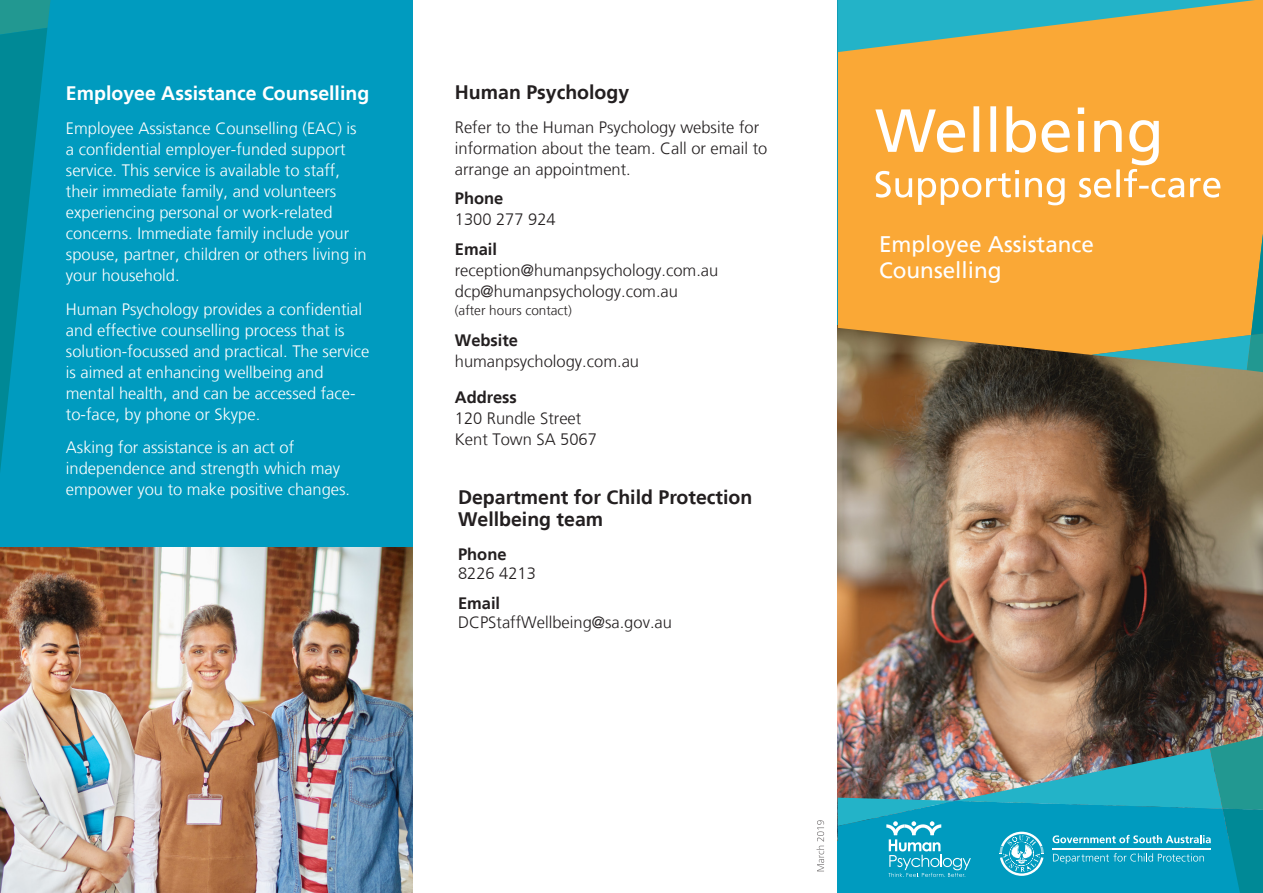
<style>
.page{position:relative;width:1263px;height:893px;background:#fff}
.page>*{position:absolute;margin:0;border:0;box-sizing:border-box;transform-origin:0 0}
.Heading_1_REV{font:22.5px/25.5px "Frutiger LT";color:#fff}
.Pull_quote{font:700 19.5px/22.5px "Frutiger LT";color:#231f20}
.Pull_quote-2{font:700 19.5px "Frutiger LT";color:#fff}
.Body{font:300 16.5px/21px "Frutiger LT";color:#fff}
.Body-2{font:300 16.5px/21px "Frutiger LT";color:#231f20}
.Body-3{font:700 16.5px "Frutiger LT";color:#231f20}
.Body-4{font:300 13.5px "Frutiger LT";color:#231f20}
</style>
<div class="page">
<div style="left:0;top:0;width:413px;height:893px;background:#009bbf"></div>
<img style="left:837px;top:379px;width:426px;height:462px">
<svg style="left:0;top:0;width:50px;height:471px"></svg>
<svg style="left:837px;top:52px;width:426px;height:327px;background:#e79d36"></svg>
<svg style="left:1091px;top:234px;width:172px;height:151px;background:#c8a14e"></svg>
<svg style="left:837px;top:0;width:426px;height:52px;background:#8fad7d"></svg>
<svg style="left:816px;top:820px;width:8px;height:51px"></svg>
<img style="left:838px;top:736px;width:425px;height:157px">
<hr style="left:1052px;top:848px;width:159px;height:2px;background:#fff">
<img style="left:0;top:547px;width:413px;height:346px">
<svg style="left:875px;top:106px;width:345px;height:99px"></svg>
<p class="Pull_quote-2" style="left:66px;top:82px;width:305px">Employee Assistance Counselling</p>
<p class="Body" style="left:66px;top:118px;width:302px">Employee Assistance Counselling (EAC) is a confidential employer-funded support service. This service is available to staff, their immediate family, and volunteers experiencing personal or work-related concerns. Immediate family include your spouse, partner, children or others living in your household.</p>
<p class="Body" style="left:66px;top:299px;width:305px">Human Psychology provides a confidential and effective counselling process that is solution-focussed and practical. The service is aimed at enhancing wellbeing and mental health, and can be accessed face&shy;to-face, by phone or Skype.</p>
<p class="Body" style="left:66px;top:437px;width:286px">Asking for assistance is an act of independence and strength which may empower you to make positive changes.</p>
<p class="Pull_quote" style="left:455px;top:81px;width:176px">Human Psychology</p>
<p class="Body-2" style="left:455px;top:117px;width:314px">Refer to the Human Psychology website for information about the team. Call or email to arrange an appointment.</p>
<p class="Body-3" style="left:455px;top:189px;width:50px">Phone</p>
<p class="Body-2" style="left:455px;top:209px;width:102px">1300 277 924</p>
<p class="Body-3" style="left:455px;top:239px;width:44px">Email</p>
<p class="Body-2" style="left:455px;top:260px;width:265px">reception@humanpsychology.com.au</p>
<p class="Body-2" style="left:455px;top:281px;width:225px">dcp@humanpsychology.com.au</p>
<p class="Body-4" style="left:455px;top:302px;width:119px">(after hours contact)</p>
<p class="Body-3" style="left:455px;top:330px;width:65px">Website</p>
<p class="Body-2" style="left:455px;top:351px;width:186px">humanpsychology.com.au</p>
<p class="Body-3" style="left:455px;top:387px;width:64px">Address</p>
<p class="Body-2" style="left:455px;top:408px;width:128px">120 Rundle Street</p>
<p class="Body-2" style="left:455px;top:429px;width:144px">Kent Town SA 5067</p>
<p class="Pull_quote" style="left:458px;top:486px;width:296px">Department for Child Protection<br>Wellbeing team</p>
<p class="Body-3" style="left:458px;top:544px;width:50px">Phone</p>
<p class="Body-2" style="left:458px;top:563px;width:79px">8226 4213</p>
<p class="Body-3" style="left:458px;top:593px;width:44px">Email</p>
<p class="Body-2" style="left:458px;top:612px;width:215px">DCPStaffWellbeing@sa.gov.au</p>
<p class="Heading_1_REV" style="left:879px;top:232px;width:217px">Employee Assistance<br>Counselling</p>
</div>
